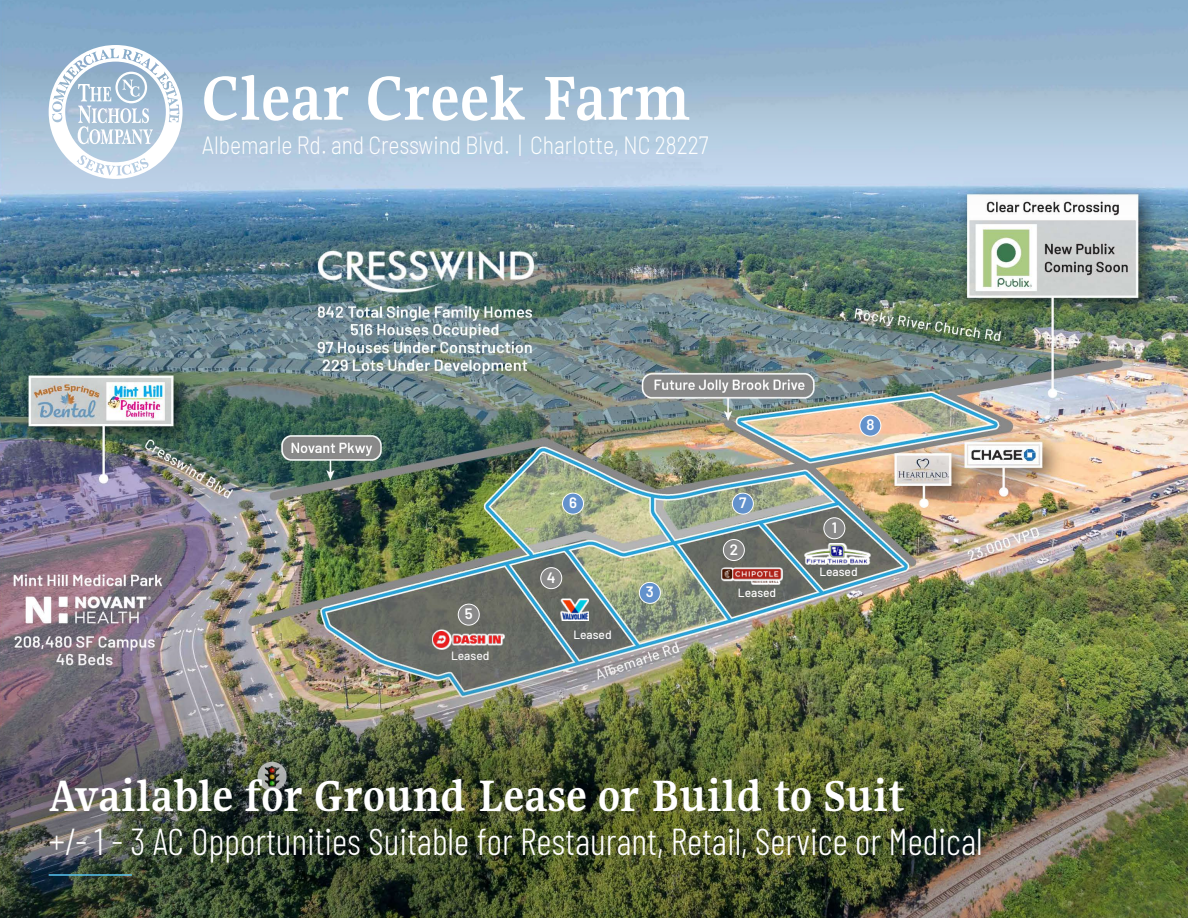
<style>
.page{position:relative;width:1188px;height:918px;background:#fff}
.page>*{position:absolute;margin:0;border:0;box-sizing:border-box;transform-origin:0 0}
.t1{font:700 68.25px "Gupter";letter-spacing:.01em;color:#fff}
.t2{font:700 48.45px "Gupter";letter-spacing:.01em;color:#fff}
.t3{font:300 37.5px "Barlow Condensed";color:#fff}
.t4{font:300 25.05px "Barlow";color:#fff;scale:.84 1}
.t5{font:600 15px "Barlow";color:#fff}
.t6{font:500 12px "Barlow";color:#fff}
</style>
<div class="page">
<img style="left:0;top:324px;width:1188px;height:194px">
<div style="left:562px;top:493px;width:22px;height:21px;background:#6392cc;border-radius:50%"></div>
<div style="left:562px;top:493px;width:22px;height:21px;border:1px solid #fff;border-radius:50%"></div>
<div style="left:732px;top:493px;width:21px;height:21px;background:#6392cc;border-radius:50%"></div>
<div style="left:732px;top:493px;width:22px;height:21px;border:1px solid #fff;border-radius:50%"></div>
<div style="left:860px;top:415px;width:21px;height:21px;background:#6392cc;border-radius:50%"></div>
<div style="left:860px;top:415px;width:21px;height:21px;border:1px solid #fff;border-radius:50%"></div>
<div style="left:824px;top:517px;width:21px;height:22px;border:1px solid #fff;border-radius:50%"></div>
<img style="left:0;top:0;width:1188px;height:324px">
<img style="left:0;top:518px;width:1188px;height:400px">
<svg style="left:49px;top:45px;width:134px;height:134px"></svg>
<hr style="left:49px;top:874px;width:83px;height:2px;background:#58c4f1">
<p class="t1" style="left:202px;top:63px;width:490px">Clear Creek Farm</p>
<p class="t4" style="left:202px;top:127px;width:605px">Albemarle Rd. and Cresswind Blvd. | Charlotte, NC 28227</p>
<p class="t5" style="left:465px;top:603px;width:9px">5</p>
<p class="t6" style="left:451px;top:647px;width:40px">Leased</p>
<p class="t5" style="left:547px;top:566px;width:10px">4</p>
<p class="t5" style="left:569px;top:492px;width:9px">6</p>
<p class="t5" style="left:739px;top:492px;width:9px">7</p>
<p class="t6" style="left:573px;top:626px;width:40px">Leased</p>
<p class="t5" style="left:646px;top:581px;width:9px">3</p>
<p class="t5" style="left:730px;top:538px;width:10px">2</p>
<p class="t6" style="left:738px;top:584px;width:40px">Leased</p>
<p class="t5" style="left:866px;top:414px;width:9px">8</p>
<p class="t5" style="left:832px;top:516px;width:7px">1</p>
<p class="t6" style="left:819px;top:563px;width:40px">Leased</p>
<p class="t2" style="left:49px;top:771px;width:858px">Available for Ground Lease or Build to Suit</p>
<p class="t3" style="left:49px;top:815px;width:936px">+/- 1 - 3 AC Opportunities Suitable for Restaurant, Retail, Service or Medical</p>
</div>
